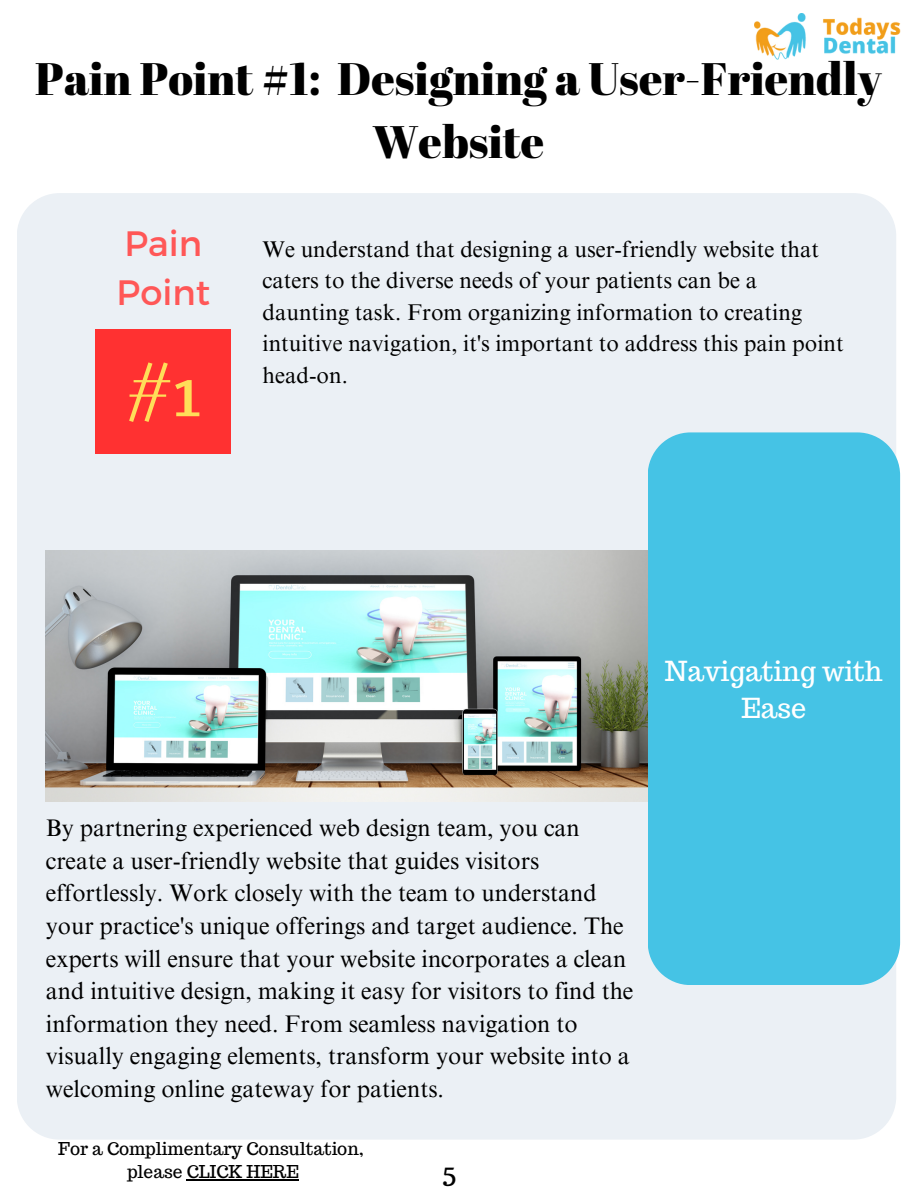
<style>
.page{position:relative;width:918px;height:1188px;background:#fff}
.page>*{position:absolute;margin:0;border:0;box-sizing:border-box;transform-origin:0 0}
.t1{font:69px "Trocchi";color:#ffde59}
.t2{font:45.45px/62.8px "Abril Fatface";color:#000;text-align:center}
.t3{font:35.25px "Montserrat";color:#ff5757}
.t4{font:27px/37.2px "Trocchi";color:#fff;text-align:center}
.t5{font:27px "Trocchi";color:#000}
.t6{font:24px/32.7px "Times NRMT Pro";color:#000}
.t7{font:22.8px/31.5px "Times NRMT Pro";color:#000}
.t8{font:17.4px "Trocchi";color:#000}
</style>
<div class="page">
<div style="left:17px;top:193px;width:879px;height:947px;background:#ebf0f5"></div>
<img style="left:46px;top:550px;width:602px;height:251px">
<div style="left:95px;top:330px;width:136px;height:124px;background:#ff3131"></div>
<div style="left:648px;top:432px;width:252px;height:553px;background:#45c3e5"></div>
<img style="left:754px;top:14px;width:147px;height:46px">
<hr style="left:187px;top:1180px;width:112px;height:1px;background:#000">
<p class="t2" style="left:35px;top:46px;width:848px">Pain Point #1: Designing a User-Friendly<br>Website</p>
<p class="t3" style="left:124px;top:221px;width:79px">Pain</p>
<p class="t3" style="left:117px;top:269px;width:95px">Point</p>
<p class="t1" style="left:127px;top:346px;width:75px">#1</p>
<p class="t7" style="left:263px;top:236px;width:583px">We understand that designing a user-friendly website that caters to the diverse needs of your patients can be a daunting task. From organizing information to creating intuitive navigation, it's important to address this pain point head-on.</p>
<p class="t4" style="left:665px;top:653px;width:220px">Navigating with<br>Ease</p>
<p class="t6" style="left:46px;top:814px;width:589px">By partnering experienced web design team, you can create a user-friendly website that guides visitors effortlessly. Work closely with the team to understand your practice's unique offerings and target audience. The experts will ensure that your website incorporates a clean and intuitive design, making it easy for visitors to find the information they need. From seamless navigation to visually engaging elements, transform your website into a welcoming online gateway for patients.</p>
<p class="t8" style="left:58px;top:1137px;width:307px">For a Complimentary Consultation,</p>
<p class="t8" style="left:127px;top:1161px;width:173px">please CLICK HERE</p>
<p class="t5" style="left:442px;top:1154px;width:16px">5</p>
</div>
